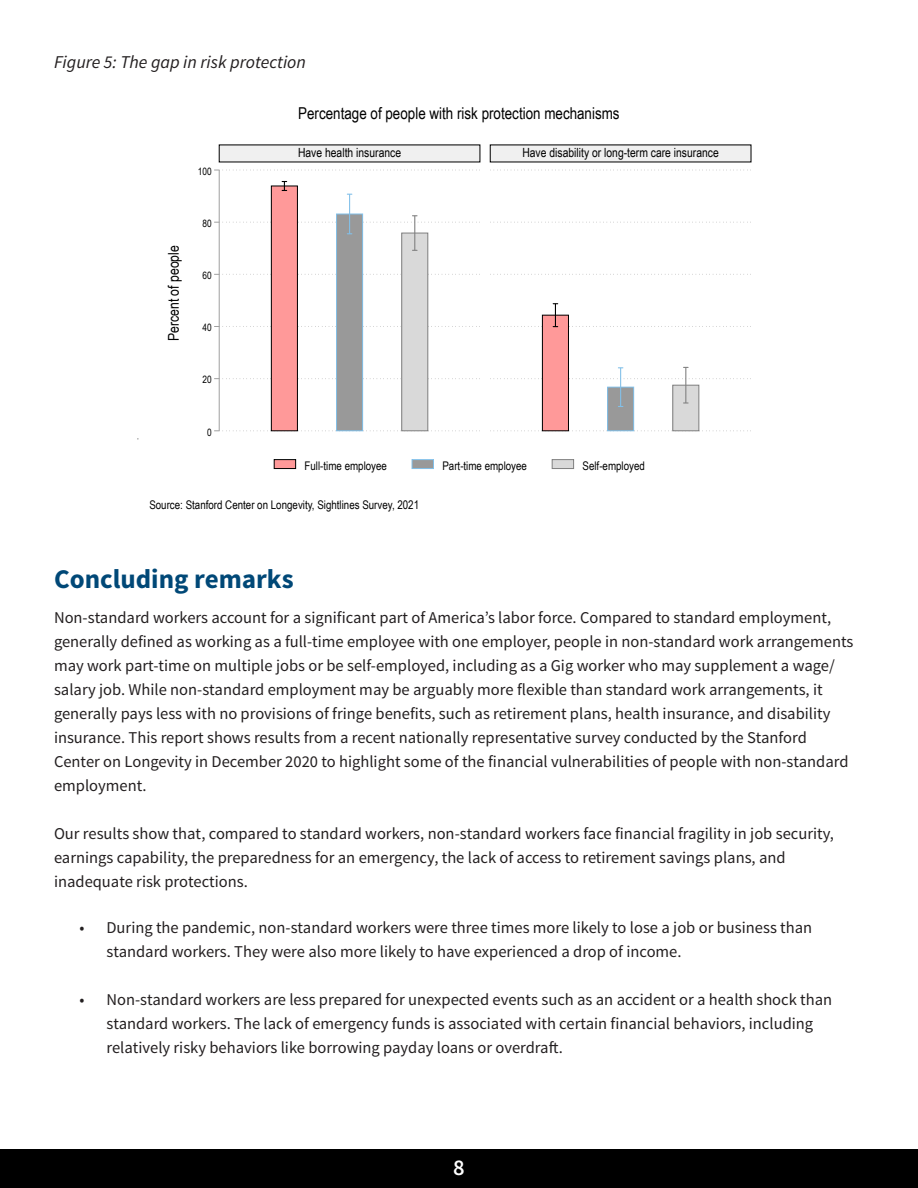
<style>
.page{position:relative;width:918px;height:1188px;background:#fff}
.page>*{position:absolute;margin:0;border:0;box-sizing:border-box;transform-origin:0 0}
.t1{font:700 27px "Source Sans Pro";color:#004877}
.t2{font:600 22.5px "Source Sans Pro";color:#fff}
.t3{font:italic 18px "Source Sans Pro";color:#231f20}
.t4{font:16.5px/24px "Source Sans Pro";color:#231f20}
.t5{font:16.35px "Arial Narrow";color:#000}
.t6{font:14.85px "Arial Narrow";color:#000}
.t7{font:12.6px "Arial Narrow";color:#000}
.t8{font:11.85px "Arial Narrow";color:#000}
.t9{font:10.2px "Arial Narrow";color:#000}
</style>
<div class="page">
<svg style="left:490px;top:430px;width:261px;height:1px"></svg>
<svg style="left:490px;top:378px;width:261px;height:1px"></svg>
<svg style="left:490px;top:274px;width:261px;height:1px"></svg>
<svg style="left:490px;top:222px;width:261px;height:1px"></svg>
<svg style="left:490px;top:170px;width:261px;height:1px"></svg>
<div style="left:271px;top:186px;width:26px;height:245px;background:#f99"></div>
<div style="left:271px;top:186px;width:27px;height:245px;border:1px solid #000"></div>
<svg style="left:282px;top:181px;width:5px;height:10px"></svg>
<div style="left:337px;top:214px;width:26px;height:217px;background:#999"></div>
<div style="left:336px;top:214px;width:27px;height:217px;border:1px solid #82c0e9"></div>
<hr style="left:349px;top:194px;width:1px;height:40px;background:#82c0e9">
<div style="left:402px;top:233px;width:26px;height:198px;background:#d9d9d9"></div>
<div style="left:401px;top:233px;width:27px;height:198px;border:1px solid #808080"></div>
<hr style="left:414px;top:216px;width:1px;height:34px;background:#808080">
<div style="left:542px;top:315px;width:26px;height:116px;background:#f99"></div>
<div style="left:542px;top:315px;width:27px;height:116px;border:1px solid #000"></div>
<svg style="left:490px;top:303px;width:261px;height:24px"></svg>
<div style="left:608px;top:387px;width:26px;height:44px;background:#999"></div>
<div style="left:607px;top:387px;width:27px;height:44px;border:1px solid #82c0e9"></div>
<hr style="left:620px;top:368px;width:1px;height:38px;background:#82c0e9">
<div style="left:673px;top:385px;width:26px;height:46px;background:#d9d9d9"></div>
<div style="left:672px;top:385px;width:27px;height:46px;border:1px solid #808080"></div>
<hr style="left:685px;top:367px;width:1px;height:36px;background:#808080">
<svg style="left:214px;top:430px;width:266px;height:1px"></svg>
<svg style="left:214px;top:378px;width:266px;height:1px"></svg>
<svg style="left:214px;top:326px;width:266px;height:1px"></svg>
<svg style="left:214px;top:274px;width:266px;height:1px"></svg>
<svg style="left:214px;top:222px;width:266px;height:1px"></svg>
<svg style="left:214px;top:170px;width:266px;height:1px"></svg>
<hr style="left:219px;top:170px;width:1px;height:261px;background:#a0a0a0">
<div style="left:219px;top:145px;width:261px;height:17px;background:#f0f0f0"></div>
<div style="left:490px;top:145px;width:261px;height:17px;background:#f0f0f0"></div>
<div style="left:274px;top:460px;width:22px;height:9px;background:#f99"></div>
<div style="left:274px;top:459px;width:22px;height:10px;border:1px solid #000"></div>
<div style="left:412px;top:460px;width:21px;height:9px;background:#999"></div>
<div style="left:412px;top:459px;width:22px;height:10px;border:1px solid #82c0e9"></div>
<div style="left:552px;top:460px;width:22px;height:9px;background:#d9d9d9"></div>
<div style="left:552px;top:459px;width:22px;height:10px;border:1px solid #808080"></div>
<div style="left:0;top:1149px;width:918px;height:39px;background:#000"></div>
<p class="t3" style="left:54px;top:50px;width:254px">Figure 5: The gap in risk protection</p>
<p class="t5" style="left:298px;top:101px;width:323px">Percentage of people with risk protection mechanisms</p>
<p class="t9" style="left:198px;top:164px;width:15px">100</p>
<p class="t6" style="left:163px;top:341px;width:97px;rotate:-90deg">Percent of people</p>
<p class="t9" style="left:202px;top:216px;width:11px">80</p>
<p class="t9" style="left:202px;top:268px;width:11px">60</p>
<p class="t9" style="left:202px;top:320px;width:11px">40</p>
<p class="t9" style="left:202px;top:372px;width:11px">20</p>
<p class="t9" style="left:207px;top:424px;width:6px">0</p>
<p class="t7" style="left:298px;top:143px;width:105px">Have health insurance</p>
<p class="t7" style="left:522px;top:143px;width:198px">Have disability or long-term care insurance</p>
<p class="t8" style="left:305px;top:457px;width:84px">Full-time employee</p>
<p class="t8" style="left:442px;top:457px;width:86px">Part-time employee</p>
<p class="t8" style="left:583px;top:457px;width:64px">Self-employed</p>
<p class="t8" style="left:149px;top:496px;width:271px">Source: Stanford Center on Longevity, Sightlines Survey, 2021</p>
<p class="t1" style="left:54px;top:562px;width:241px">Concluding remarks</p>
<p class="t4" style="left:54px;top:606px;width:801px">Non-standard workers account for a significant part of America’s labor force. Compared to standard employment, generally defined as working as a full-time employee with one employer, people in non-standard work arrangements may work part-time on multiple jobs or be self-employed, including as a Gig worker who may supplement a wage/ salary job. While non-standard employment may be arguably more flexible than standard work arrangements, it generally pays less with no provisions of fringe benefits, such as retirement plans, health insurance, and disability insurance. This report shows results from a recent nationally representative survey conducted by the Stanford Center on Longevity in December 2020 to highlight some of the financial vulnerabilities of people with non-standard employment.</p>
<p class="t4" style="left:54px;top:822px;width:781px">Our results show that, compared to standard workers, non-standard workers face financial fragility in job security, earnings capability, the preparedness for an emergency, the lack of access to retirement savings plans, and inadequate risk protections.</p>
<p class="t4" style="left:106px;top:916px;width:707px;text-indent:-27px">• During the pandemic, non-standard workers were three times more likely to lose a job or business than standard workers. They were also more likely to have experienced a drop of income.</p>
<p class="t4" style="left:106px;top:988px;width:727px;text-indent:-27px">• Non-standard workers are less prepared for unexpected events such as an accident or a health shock than standard workers. The lack of emergency funds is associated with certain financial behaviors, including relatively risky behaviors like borrowing payday loans or overdraft.</p>
<p class="t2" style="left:453px;top:1153px;width:13px">8</p>
</div>
